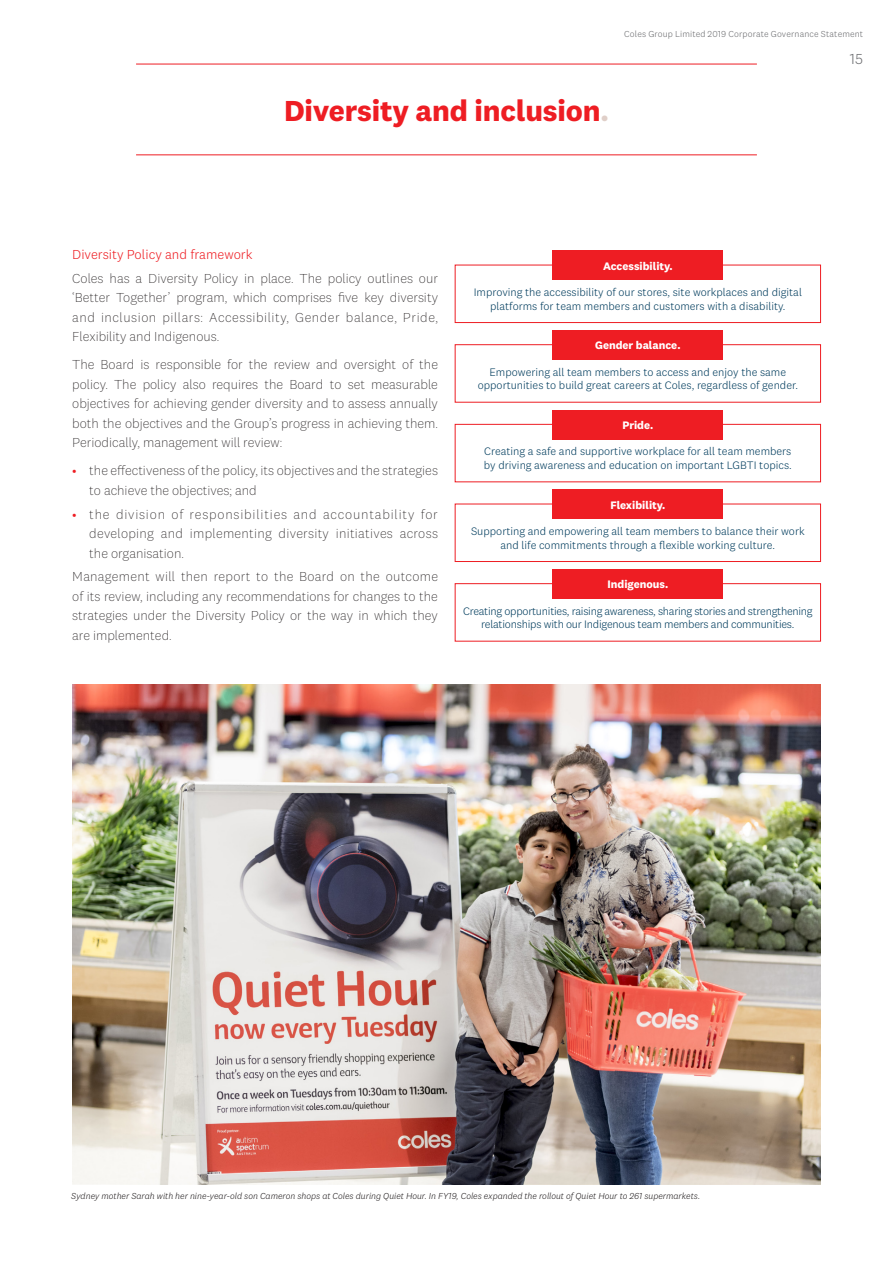
<style>
.page{position:relative;width:893px;height:1263px;background:#fff}
.page>*{position:absolute;margin:0;border:0;box-sizing:border-box;transform-origin:0 0}
.Chapter_Heading_v2{font:700 30px "National 2";letter-spacing:-.005em;color:#ee1d23}
.t1{font:300 15px "National 2";color:#6c6d70}
.Body_copy{font:200 13.5px/19.5px "National 2";color:#231f20;text-align:justify}
.Sub_Heading{font:300 13.5px "National 2";color:#ee1d23}
.t2{font:300 11.25px/13.5px "National 2";color:#003c5d;text-align:center}
.t3{font:300 11.25px/13.5px "National 2";letter-spacing:-.02em;color:#003c5d;text-align:center}
.Intro_Para{font:700 11.25px "National 2";color:#fff}
.Body_copy-2{font:italic 300 9px "National 2";color:#231f20}
.t4{font:300 9px "National 2";letter-spacing:.015em;color:#6c6d70}
.s1{color:#e0cfc8}
.s2{font-weight:300;color:#ee1d23}
</style>
<div class="page">
<div style="left:455px;top:583px;width:366px;height:58px;border:1px solid #ee1d23"></div>
<div style="left:553px;top:569px;width:170px;height:30px;background:#ee1d23"></div>
<div style="left:455px;top:265px;width:366px;height:58px;border:1px solid #ee1d23"></div>
<div style="left:553px;top:250px;width:170px;height:30px;background:#ee1d23"></div>
<div style="left:553px;top:330px;width:170px;height:30px;background:#ee1d23"></div>
<div style="left:455px;top:504px;width:366px;height:58px;border:1px solid #ee1d23"></div>
<div style="left:553px;top:489px;width:170px;height:30px;background:#ee1d23"></div>
<div style="left:455px;top:424px;width:366px;height:58px;border:1px solid #ee1d23"></div>
<div style="left:553px;top:410px;width:170px;height:29px;background:#ee1d23"></div>
<img style="left:72px;top:685px;width:749px;height:499px">
<hr style="left:136px;top:64px;width:621px;height:1px;background:#ee1d23">
<hr style="left:136px;top:155px;width:621px;height:1px;background:#ee1d23">
<p class="Chapter_Heading_v2" style="left:284px;top:92px;width:326px">Diversity and inclusion<span class="s1">.</span></p>
<p class="t4" style="left:624px;top:28px;width:240px">Coles Group Limited 2019 Corporate Governance Statement</p>
<p class="t1" style="left:850px;top:50px;width:15px">15</p>
<p class="Sub_Heading" style="left:72px;top:247px;width:182px">Diversity Policy and framework</p>
<p class="Body_copy" style="left:72px;top:268px;width:367px">Coles has a Diversity Policy in place. The policy outlines our ‘Better Together’ program, which comprises five key diversity and inclusion pillars: Accessibility, Gender balance, Pride, Flexibility and Indigenous.</p>
<p class="Body_copy" style="left:72px;top:355px;width:367px">The Board is responsible for the review and oversight of the policy. The policy also requires the Board to set measurable objectives for achieving gender diversity and to assess annually both the objectives and the Group’s progress in achieving them.<br>Periodically, management will review:</p>
<p class="Body_copy" style="left:89px;top:461px;width:350px;text-indent:-17px"><span class="s2">•</span> the effectiveness of the policy, its objectives and the strategies to achieve the objectives; and</p>
<p class="Body_copy" style="left:89px;top:504px;width:350px;text-indent:-17px"><span class="s2">•</span> the division of responsibilities and accountability for developing and implementing diversity initiatives across the organisation.</p>
<p class="Body_copy" style="left:72px;top:567px;width:367px">Management will then report to the Board on the outcome of its review, including any recommendations for changes to the strategies under the Diversity Policy or the way in which they are implemented.</p>
<p class="Intro_Para" style="left:607px;top:577px;width:62px">Indigenous.</p>
<p class="Intro_Para" style="left:603px;top:259px;width:71px">Accessibility.</p>
<p class="t2" style="left:474px;top:285px;width:330px">Improving the accessibility of our stores, site workplaces and digital platforms for team members and customers with a disability.</p>
<p class="Intro_Para" style="left:595px;top:338px;width:87px">Gender balance.</p>
<p class="t2" style="left:478px;top:365px;width:322px">Empowering all team members to access and enjoy the same opportunities to build great careers at Coles, regardless of gender.</p>
<p class="Intro_Para" style="left:622px;top:418px;width:32px">Pride.</p>
<p class="t2" style="left:484px;top:445px;width:309px;text-align:left">Creating a safe and supportive workplace for all team members by driving awareness and education on important LGBTI topics.</p>
<p class="Intro_Para" style="left:610px;top:498px;width:57px">Flexibility.</p>
<p class="t2" style="left:471px;top:524px;width:335px">Supporting and empowering all team members to balance their work and life commitments through a flexible working culture.</p>
<p class="t3" style="left:463px;top:604px;width:351px">Creating opportunities, raising awareness, sharing stories and strengthening relationships with our Indigenous team members and communities.</p>
<p class="Body_copy-2" style="left:71px;top:1191px;width:630px">Sydney mother Sarah with her nine-year-old son Cameron shops at Coles during Quiet Hour. In FY19, Coles expanded the rollout of Quiet Hour to 261 supermarkets.</p>
</div>
